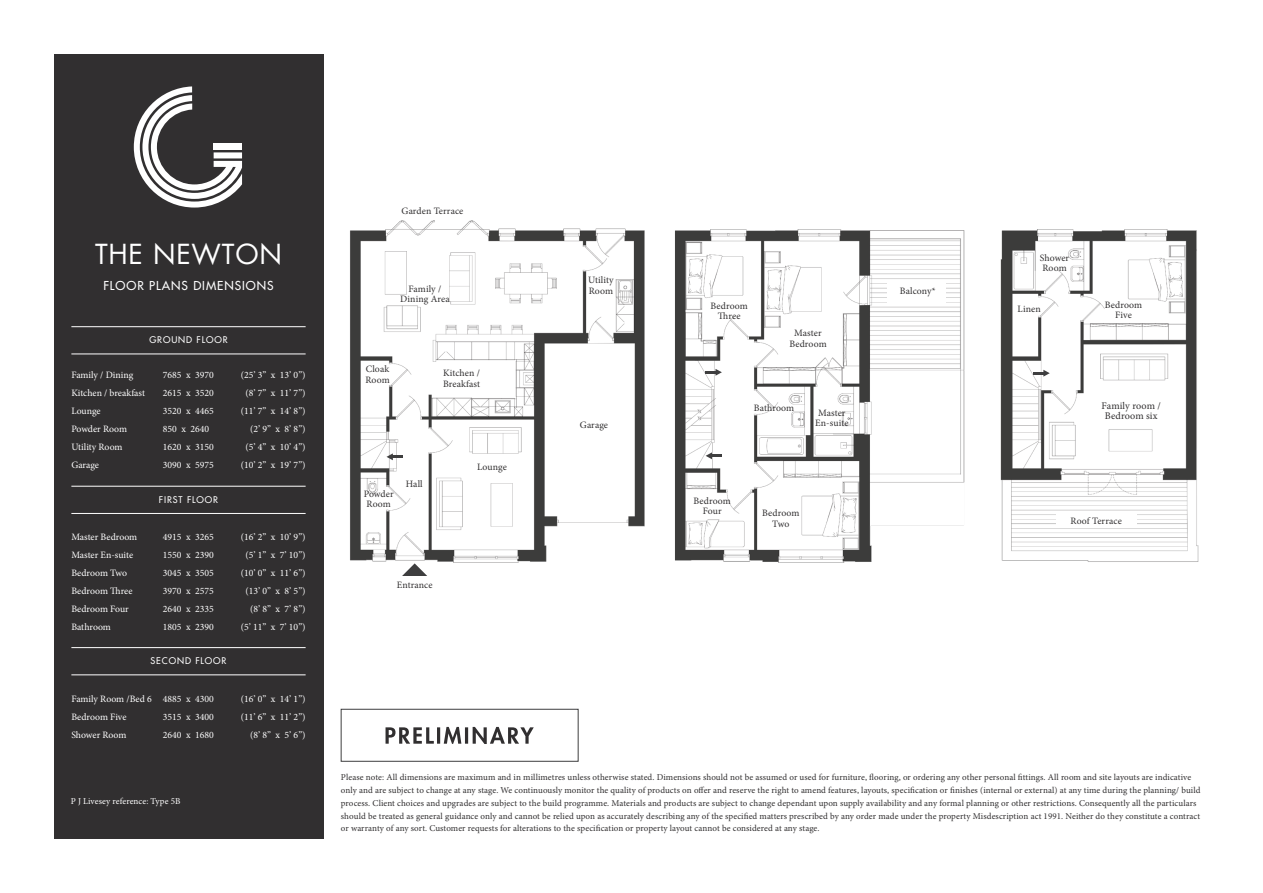
<style>
.page{position:relative;width:1263px;height:893px;background:#fff}
.page>*{position:absolute;margin:0;border:0;box-sizing:border-box;transform-origin:0 0}
.t1{font:27px "Futura LT";letter-spacing:.03em;color:#fff}
.t2{font:500 12px "Futura Std";letter-spacing:.08em;color:#fff}
.t3{font:10.2px/9.6px "Minion Pro";letter-spacing:.01em;color:#312f30;text-align:center}
.dimensions{font:9.75px/18px "Minion Pro";color:#fff}
.t4{font:9.75px/10.5px "Minion Pro";letter-spacing:.01em;color:#312f30}
.t5{font:9px/12.8px "Minion Pro";letter-spacing:.005em;color:#312f30}
.t6{font:500 9px "Futura Std";letter-spacing:.1em;color:#fff}
.dimensions-2{font:9px "Minion Pro";letter-spacing:.01em;color:#fff}
</style>
<div class="page">
<div style="left:54px;top:54px;width:269px;height:785px;background:#312f30"></div>
<svg style="left:134px;top:86px;width:108px;height:122px"></svg>
<hr style="left:71px;top:354px;width:235px;height:1px;background:#fff">
<hr style="left:71px;top:326px;width:235px;height:1px;background:#fff">
<hr style="left:71px;top:513px;width:235px;height:1px;background:#fff">
<hr style="left:71px;top:486px;width:235px;height:1px;background:#fff">
<hr style="left:71px;top:675px;width:235px;height:1px;background:#fff">
<hr style="left:71px;top:647px;width:235px;height:1px;background:#fff">
<svg style="left:385px;top:727px;width:149px;height:17px"></svg>
<div style="left:341px;top:709px;width:237px;height:52px;border:1px solid #3e3e3f"></div>
<img style="left:350px;top:220px;width:295px;height:343px">
<img style="left:1000px;top:229px;width:199px;height:333px">
<div style="left:1056px;top:512px;width:81px;height:16px;background:#fff"></div>
<svg style="left:1033px;top:370px;width:17px;height:7px"></svg>
<img style="left:675px;top:229px;width:290px;height:334px">
<div style="left:887px;top:283px;width:59px;height:20px;background:#fff"></div>
<svg style="left:705px;top:369px;width:17px;height:7px"></svg>
<svg style="left:706px;top:452px;width:16px;height:7px"></svg>
<svg style="left:402px;top:563px;width:25px;height:13px"></svg>
<svg style="left:386px;top:453px;width:17px;height:7px"></svg>
<p class="t1" style="left:95px;top:236px;width:188px">THE NEWTON</p>
<h2 class="t2" style="left:103px;top:278px;width:172px">FLOOR PLANS DIMENSIONS</h2>
<p class="t6" style="left:149px;top:334px;width:80px">GROUND FLOOR</p>
<p class="dimensions" style="left:71px;top:366px;width:63px">Family / Dining</p>
<p class="dimensions" style="left:71px;top:384px;width:75px">Kitchen / breakfast</p>
<p class="dimensions" style="left:71px;top:402px;width:31px">Lounge</p>
<p class="dimensions" style="left:71px;top:420px;width:57px">Powder Room</p>
<p class="dimensions" style="left:71px;top:438px;width:53px">Utility Room</p>
<p class="dimensions" style="left:71px;top:456px;width:29px">Garage</p>
<p class="dimensions" style="left:71px;top:528px;width:67px">Master Bedroom</p>
<p class="dimensions" style="left:71px;top:546px;width:63px">Master En-suite</p>
<p class="dimensions" style="left:71px;top:564px;width:57px">Bedroom Two</p>
<p class="dimensions" style="left:71px;top:582px;width:63px">Bedroom Three</p>
<p class="dimensions" style="left:71px;top:600px;width:59px">Bedroom Four</p>
<p class="dimensions" style="left:71px;top:618px;width:41px">Bathroom</p>
<p class="dimensions" style="left:163px;top:366px;width:52px;text-align:justify">7685 x 3970<br>2615 x 3520<br>3520 x 4465</p>
<p class="dimensions" style="left:163px;top:420px;width:52px">850 x 2640<br>1620 x 3150<br>3090 x 5975</p>
<p class="t6" style="left:159px;top:494px;width:61px">FIRST FLOOR</p>
<p class="dimensions" style="left:163px;top:528px;width:52px">4915 x 3265</p>
<p class="dimensions" style="left:163px;top:546px;width:52px">1550 x 2390</p>
<p class="dimensions" style="left:163px;top:564px;width:52px">3045 x 3505</p>
<p class="dimensions" style="left:163px;top:582px;width:52px">3970 x 2575</p>
<p class="dimensions" style="left:163px;top:600px;width:52px">2640 x 2335</p>
<p class="dimensions" style="left:163px;top:618px;width:52px">1805 x 2390</p>
<p class="t6" style="left:151px;top:655px;width:77px">SECOND FLOOR</p>
<p class="dimensions" style="left:71px;top:690px;width:82px">Family Room /Bed 6</p>
<p class="dimensions" style="left:71px;top:708px;width:57px">Bedroom Five</p>
<p class="dimensions" style="left:71px;top:726px;width:57px">Shower Room</p>
<p class="dimensions" style="left:163px;top:690px;width:52px">4885 x 4300<br>3515 x 3400</p>
<p class="dimensions" style="left:163px;top:726px;width:52px">2640 x 1680</p>
<p class="dimensions" style="left:241px;top:366px;width:66px">(25’ 3” x 13’ 0”)</p>
<p class="dimensions" style="left:245px;top:384px;width:62px">(8’ 7” x 11’ 7”)</p>
<p class="dimensions" style="left:241px;top:402px;width:66px">(11’ 7” x 14’ 8”)</p>
<p class="dimensions" style="left:250px;top:420px;width:57px">(2’ 9” x 8’ 8”)</p>
<p class="dimensions" style="left:245px;top:438px;width:62px">(5’ 4” x 10’ 4”)</p>
<p class="dimensions" style="left:241px;top:456px;width:66px">(10’ 2” x 19’ 7”)</p>
<p class="dimensions" style="left:241px;top:528px;width:66px">(16’ 2” x 10’ 9”)</p>
<p class="dimensions" style="left:245px;top:546px;width:62px">(5’ 1” x 7’ 10”)</p>
<p class="dimensions" style="left:241px;top:564px;width:66px">(10’ 0” x 11’ 6”)</p>
<p class="dimensions" style="left:245px;top:582px;width:62px">(13’ 0” x 8’ 5”)</p>
<p class="dimensions" style="left:250px;top:600px;width:57px">(8’ 8” x 7’ 8”)</p>
<p class="dimensions" style="left:241px;top:618px;width:66px">(5’ 11” x 7’ 10”)</p>
<p class="dimensions" style="left:241px;top:690px;width:66px">(16’ 0” x 14’ 1”)</p>
<p class="dimensions" style="left:241px;top:708px;width:66px">(11’ 6” x 11’ 2”)</p>
<p class="dimensions" style="left:250px;top:726px;width:57px">(8’ 8” x 5’ 6”)</p>
<p class="dimensions-2" style="left:71px;top:795px;width:111px">P J Livesey reference: Type 5B</p>
<p class="t4" style="left:402px;top:206px;width:63px">Garden Terrace</p>
<p class="t4" style="left:409px;top:283px;width:34px">Family /</p>
<p class="t4" style="left:400px;top:294px;width:51px">Dining Area</p>
<p class="t4" style="left:366px;top:364px;width:25px">Cloak</p>
<p class="t4" style="left:365px;top:374px;width:26px">Room</p>
<p class="t4" style="left:443px;top:368px;width:38px">Kitchen /</p>
<p class="t4" style="left:443px;top:378px;width:38px">Breakfast</p>
<p class="t4" style="left:406px;top:479px;width:18px">Hall</p>
<p class="t4" style="left:477px;top:462px;width:31px">Lounge</p>
<p class="t4" style="left:364px;top:489px;width:31px">Powder</p>
<p class="t4" style="left:367px;top:499px;width:26px">Room</p>
<p class="t4" style="left:397px;top:579px;width:37px">Entrance</p>
<p class="t4" style="left:588px;top:275px;width:27px">Utility<br>Room</p>
<p class="t4" style="left:580px;top:420px;width:30px">Garage</p>
<p class="t4" style="left:711px;top:300px;width:39px">Bedroom</p>
<p class="t4" style="left:718px;top:311px;width:24px">Three</p>
<p class="t4" style="left:794px;top:328px;width:29px">Master</p>
<p class="t4" style="left:789px;top:338px;width:39px">Bedroom</p>
<p class="t4" style="left:754px;top:403px;width:42px">Bathroom</p>
<p class="t4" style="left:818px;top:407px;width:29px">Master</p>
<p class="t4" style="left:815px;top:418px;width:35px">En-suite</p>
<p class="t4" style="left:694px;top:496px;width:39px">Bedroom</p>
<p class="t4" style="left:703px;top:506px;width:20px">Four</p>
<p class="t4" style="left:762px;top:508px;width:39px">Bedroom</p>
<p class="t4" style="left:772px;top:518px;width:19px">Two</p>
<p class="t4" style="left:900px;top:286px;width:37px">Balcony*</p>
<p class="t4" style="left:1040px;top:253px;width:31px">Shower</p>
<p class="t4" style="left:1042px;top:263px;width:26px">Room</p>
<p class="t4" style="left:1018px;top:303px;width:25px">Linen</p>
<p class="t4" style="left:1105px;top:299px;width:39px">Bedroom</p>
<p class="t4" style="left:1115px;top:310px;width:18px">Five</p>
<p class="t3" style="left:1101px;top:401px;width:61px">Family room /<br>Bedroom six</p>
<p class="t4" style="left:1071px;top:516px;width:53px">Roof Terrace</p>
<p class="t5" style="left:341px;top:771px;width:861px">Please note: All dimensions are maximum and in millimetres unless otherwise stated. Dimensions should not be assumed or used for furniture, flooring, or ordering any other personal fittings. All room and site layouts are indicative only and are subject to change at any stage. We continuously monitor the quality of products on offer and reserve the right to amend features, layouts, specification or finishes (internal or external) at any time during the planning/ build process. Client choices and upgrades are subject to the build programme. Materials and products are subject to change dependant upon supply availability and any formal planning or other restrictions. Consequently all the particulars should be treated as general guidance only and cannot be relied upon as accurately describing any of the specified matters prescribed by any order made under the property Misdescription act 1991. Neither do they constitute a contract or warranty of any sort. Customer requests for alterations to the specification or property layout cannot be considered at any stage.</p>
</div>
